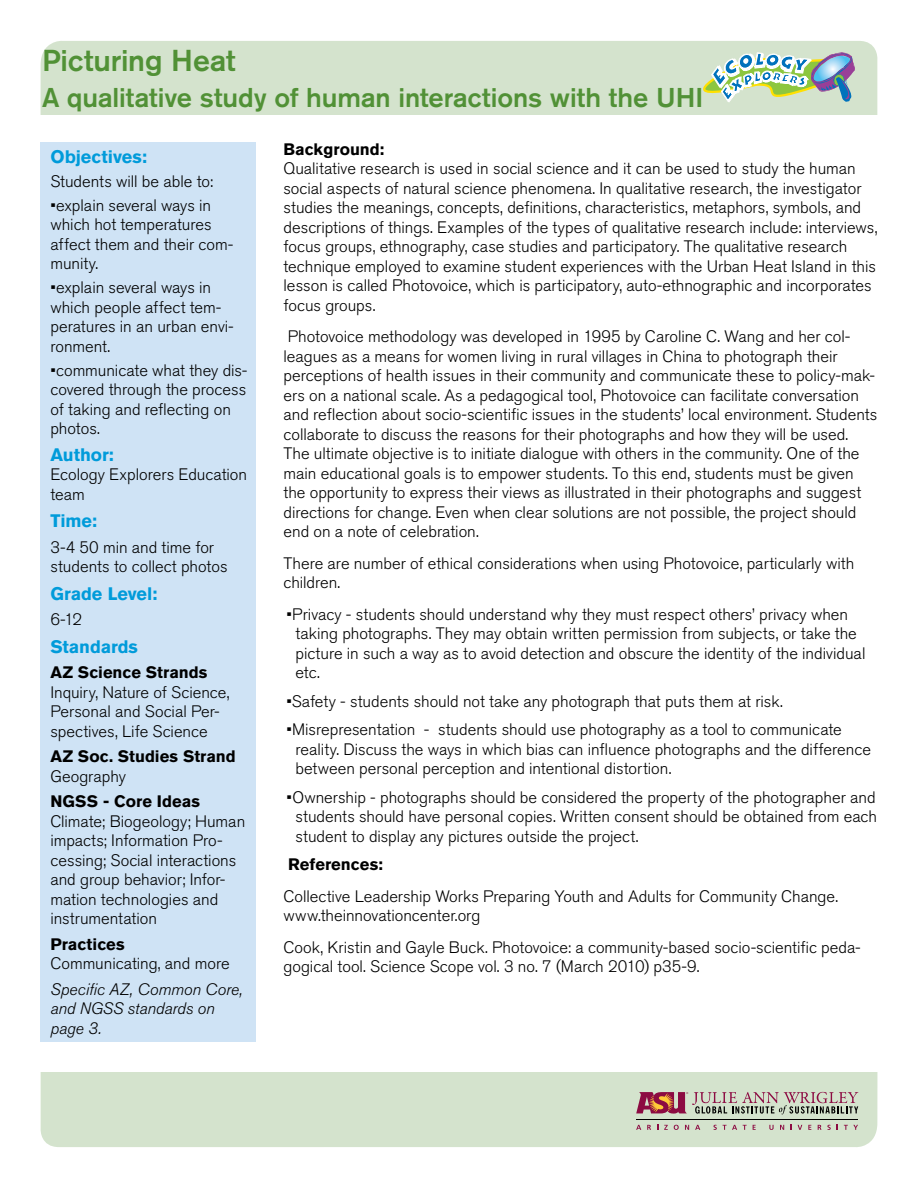
<style>
.page{position:relative;width:918px;height:1188px;background:#fff}
.page>*{position:absolute;margin:0;border:0;box-sizing:border-box;transform-origin:0 0}
.t1{font:500 30px "Akzidenz Grotesk Pro";letter-spacing:-.005em;color:#519136}
.t2{font:500 27px "Akzidenz Grotesk Pro";color:#519136}
.t3{font:700 18px "Akzidenz Grotesk Pro";letter-spacing:-.005em;color:#009bda}
.t4{font:300 16.5px/19.5px "Akzidenz Grotesk Pro";color:#000}
.t5{font:700 16.5px "Akzidenz Grotesk Pro";color:#000}
.t6{font:italic 300 16.5px/19.5px "Akzidenz Grotesk Pro";color:#000}
</style>
<div class="page">
<div style="left:40px;top:41px;width:838px;height:74px;background:#d4e3cd"></div>
<svg style="left:702px;top:49px;width:153px;height:57px;background:#b6cdbc"></svg>
<div style="left:40px;top:142px;width:216px;height:900px;background:#cfe3f5"></div>
<div style="left:41px;top:1072px;width:837px;height:75px;background:#d4e3cd"></div>
<svg style="left:636px;top:1125px;width:5px;height:5px"></svg>
<svg style="left:647px;top:1125px;width:4px;height:5px"></svg>
<svg style="left:664px;top:1125px;width:4px;height:5px"></svg>
<svg style="left:674px;top:1125px;width:5px;height:5px"></svg>
<svg style="left:685px;top:1125px;width:4px;height:5px"></svg>
<svg style="left:695px;top:1125px;width:5px;height:5px"></svg>
<svg style="left:714px;top:1125px;width:3px;height:5px"></svg>
<svg style="left:723px;top:1125px;width:14px;height:5px"></svg>
<svg style="left:743px;top:1125px;width:4px;height:5px"></svg>
<svg style="left:753px;top:1125px;width:3px;height:5px"></svg>
<svg style="left:769px;top:1125px;width:5px;height:5px"></svg>
<svg style="left:780px;top:1125px;width:4px;height:5px"></svg>
<svg style="left:798px;top:1125px;width:4px;height:5px"></svg>
<svg style="left:808px;top:1125px;width:3px;height:5px"></svg>
<svg style="left:818px;top:1125px;width:3px;height:5px"></svg>
<svg style="left:827px;top:1125px;width:4px;height:5px"></svg>
<svg style="left:844px;top:1125px;width:14px;height:5px"></svg>
<hr style="left:636px;top:1119px;width:222px;height:1px;background:#000">
<svg style="left:636px;top:1092px;width:222px;height:22px;background:#af9893"></svg>
<h1 class="t1" style="left:42px;top:41px;width:195px">Picturing Heat</h1>
<h2 class="t2" style="left:42px;top:80px;width:663px">A qualitative study of human interactions with the UHI</h2>
<p class="t5" style="left:284px;top:138px;width:102px">Background:</p>
<p class="t4" style="left:284px;top:159px;width:595px">Qualitative research is used in social science and it can be used to study the human social aspects of natural science phenomena. In qualitative research, the investigator studies the meanings, concepts, definitions, characteristics, metaphors, symbols, and descriptions of things. Examples of the types of qualitative research include: interviews, focus groups, ethnography, case studies and participatory. The qualitative research technique employed to examine student experiences with the Urban Heat Island in this lesson is called Photovoice, which is participatory, auto-ethnographic and incorporates focus groups.</p>
<p class="t4" style="left:284px;top:327px;width:595px">Photovoice methodology was developed in 1995 by Caroline C. Wang and her col&shy;leagues as a means for women living in rural villages in China to photograph their perceptions of health issues in their community and communicate these to policy-mak&shy;ers on a national scale. As a pedagogical tool, Photovoice can facilitate conversation and reflection about socio-scientific issues in the students’ local environment. Students collaborate to discuss the reasons for their photographs and how they will be used.<br>The ultimate objective is to initiate dialogue with others in the community. One of the main educational goals is to empower students. To this end, students must be given the opportunity to express their views as illustrated in their photographs and suggest directions for change. Even when clear solutions are not possible, the project should end on a note of celebration.</p>
<p class="t4" style="left:284px;top:553px;width:572px">There are number of ethical considerations when using Photovoice, particularly with children.</p>
<p class="t4" style="left:295px;top:604px;width:571px;text-indent:-9px">•Privacy - students should understand why they must respect others’ privacy when taking photographs. They may obtain written permission from subjects, or take the picture in such a way as to avoid detection and obscure the identity of the individual etc.</p>
<p class="t4" style="left:287px;top:691px;width:498px">•Safety - students should not take any photograph that puts them at risk.</p>
<p class="t4" style="left:295px;top:720px;width:577px;text-indent:-9px">•Misrepresentation - students should use photography as a tool to communicate reality. Discuss the ways in which bias can influence photographs and the difference between personal perception and intentional distortion.</p>
<p class="t4" style="left:295px;top:787px;width:583px;text-align:justify;text-indent:-9px">•Ownership - photographs should be considered the property of the photographer and students should have personal copies. Written consent should be obtained from each student to display any pictures outside the project.</p>
<p class="t5" style="left:288px;top:854px;width:96px">References:</p>
<p class="t4" style="left:284px;top:886px;width:556px">Collective Leadership Works Preparing Youth and Adults for Community Change. www.theinnovationcenter.org</p>
<p class="t4" style="left:284px;top:937px;width:579px">Cook, Kristin and Gayle Buck. Photovoice: a community-based socio-scientific peda&shy;gogical tool. Science Scope vol. 3 no. 7 (March 2010) p35-9.</p>
<p class="t3" style="left:50px;top:145px;width:98px">Objectives:</p>
<p class="t4" style="left:50px;top:171px;width:164px">Students will be able to:</p>
<p class="t4" style="left:50px;top:195px;width:184px">•explain several ways in which hot temperatures affect them and their com&shy;munity.</p>
<p class="t4" style="left:50px;top:278px;width:185px">•explain several ways in which people affect tem&shy;peratures in an urban envi&shy;ronment.</p>
<p class="t4" style="left:50px;top:360px;width:199px">•communicate what they dis&shy;covered through the process of taking and reflecting on photos.</p>
<p class="t3" style="left:50px;top:443px;width:65px">Author:</p>
<p class="t4" style="left:50px;top:464px;width:198px">Ecology Explorers Education team</p>
<p class="t3" style="left:50px;top:509px;width:48px">Time:</p>
<p class="t4" style="left:50px;top:537px;width:179px">3-4 50 min and time for students to collect photos</p>
<p class="t3" style="left:50px;top:582px;width:108px">Grade Level:</p>
<p class="t4" style="left:50px;top:610px;width:33px">6-12</p>
<p class="t3" style="left:50px;top:635px;width:89px">Standards</p>
<p class="t5" style="left:50px;top:662px;width:158px">AZ Science Strands</p>
<p class="t4" style="left:50px;top:682px;width:181px">Inquiry, Nature of Science,<br>Personal and Social Per&shy;spectives, Life Science</p>
<p class="t5" style="left:50px;top:746px;width:187px">AZ Soc. Studies Strand</p>
<p class="t4" style="left:50px;top:766px;width:77px">Geography</p>
<p class="t5" style="left:50px;top:791px;width:151px">NGSS - Core Ideas</p>
<p class="t4" style="left:50px;top:811px;width:196px">Climate; Biogeology; Human impacts; Information Pro&shy;cessing; Social interactions and group behavior; Infor&shy;mation technologies and instrumentation</p>
<p class="t5" style="left:50px;top:933px;width:76px">Practices</p>
<p class="t4" style="left:50px;top:954px;width:181px">Communicating, and more</p>
<p class="t6" style="left:50px;top:979px;width:194px">Specific AZ, Common Core, and NGSS standards on page 3.</p>
</div>
